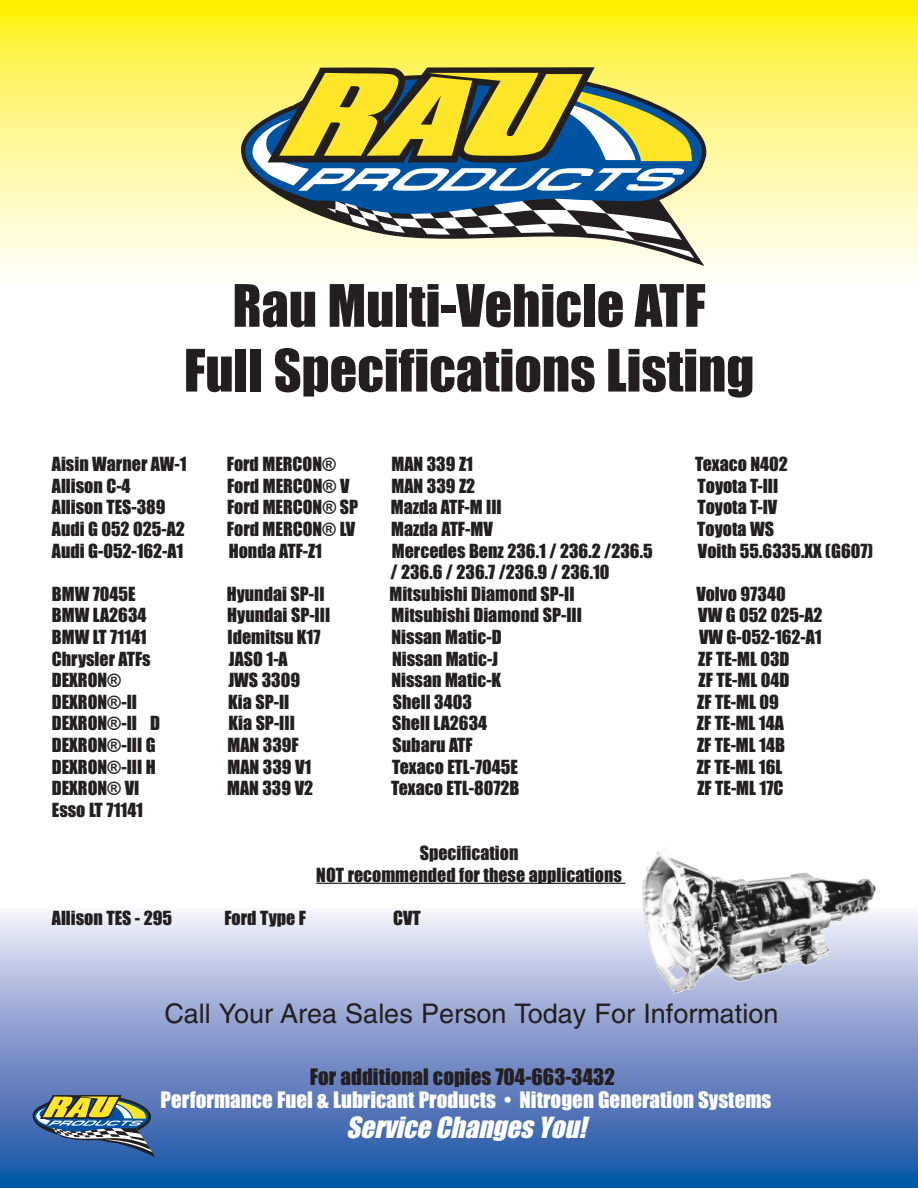
<style>
.page{position:relative;width:918px;height:1188px;background:#fff}
.page>*{position:absolute;margin:0;border:0;box-sizing:border-box;transform-origin:0 0}
.t1{font:54px/64.8px "Impact";color:#231f20;text-align:center}
.t2{font:27px "Helvetica";color:#231f20}
.t3{font:italic 27px "Impact";color:#fff}
.t4{font:21px "Impact";color:#fff}
.t5{font:21px "Impact";color:#231f20}
.t6{font:18px/21.6px "Impact";color:#231f20;text-align:center}
</style>
<div class="page">
<svg style="left:0;top:0;width:918px;height:275px;background:#fff67c"></svg>
<svg style="left:0;top:904px;width:918px;height:284px;background:#819aca"></svg>
<svg style="left:241px;top:73px;width:465px;height:193px;background:#faf8e3"></svg>
<svg style="left:694px;top:77px;width:12px;height:138px;background:#c3c78a"></svg>
<svg style="left:241px;top:67px;width:453px;height:191px;background:#a1a97c"></svg>
<svg style="left:33px;top:1095px;width:122px;height:62px;background:#647d84"></svg>
<hr style="left:316px;top:883px;width:309px;height:1px;background:#231f20">
<img style="left:666px;top:856px;width:210px;height:69px">
<h1 class="t1" style="left:184px;top:277px;width:572px">Rau Multi-Vehicle ATF<br>Full Specifications Listing</h1>
<p class="t6" style="left:52px;top:455px;width:136px">Aisin Warner AW-1</p>
<p class="t6" style="left:227px;top:455px;width:111px">Ford MERCON®</p>
<p class="t6" style="left:391px;top:455px;width:83px">MAN 339 Z1</p>
<p class="t6" style="left:695px;top:455px;width:94px">Texaco N402</p>
<p class="t6" style="left:52px;top:476px;width:80px">Allison C-4</p>
<p class="t6" style="left:227px;top:476px;width:124px">Ford MERCON® V</p>
<p class="t6" style="left:392px;top:476px;width:85px">MAN 339 Z2</p>
<p class="t6" style="left:698px;top:476px;width:82px">Toyota T-III</p>
<p class="t6" style="left:52px;top:498px;width:115px">Allison TES-389</p>
<p class="t6" style="left:227px;top:498px;width:133px">Ford MERCON® SP</p>
<p class="t6" style="left:391px;top:498px;width:113px">Mazda ATF-M III</p>
<p class="t6" style="left:697px;top:498px;width:81px">Toyota T-IV</p>
<p class="t6" style="left:52px;top:519px;width:135px">Audi G 052 025-A2</p>
<p class="t6" style="left:227px;top:519px;width:130px">Ford MERCON® LV</p>
<p class="t6" style="left:391px;top:519px;width:103px">Mazda ATF-MV</p>
<p class="t6" style="left:697px;top:519px;width:78px">Toyota WS</p>
<p class="t6" style="left:52px;top:541px;width:133px">Audi G-052-162-A1</p>
<p class="t6" style="left:229px;top:541px;width:95px">Honda ATF-Z1</p>
<p class="t6" style="left:392px;top:541px;width:262px">Mercedes Benz 236.1 / 236.2 /236.5</p>
<p class="t6" style="left:698px;top:541px;width:177px">Voith 55.6335.XX (G607)</p>
<p class="t6" style="left:390px;top:563px;width:221px">/ 236.6 / 236.7 /236.9 / 236.10</p>
<p class="t6" style="left:52px;top:584px;width:85px">BMW 7045E</p>
<p class="t6" style="left:227px;top:584px;width:99px">Hyundai SP-II</p>
<p class="t6" style="left:389px;top:584px;width:187px">Mitsubishi Diamond SP-II</p>
<p class="t6" style="left:696px;top:584px;width:91px">Volvo 97340</p>
<p class="t6" style="left:52px;top:606px;width:96px">BMW LA2634</p>
<p class="t6" style="left:227px;top:606px;width:104px">Hyundai SP-III</p>
<p class="t6" style="left:392px;top:606px;width:192px">Mitsubishi Diamond SP-III</p>
<p class="t6" style="left:698px;top:606px;width:126px">VW G 052 025-A2</p>
<p class="t6" style="left:52px;top:627px;width:96px">BMW LT 71141</p>
<p class="t6" style="left:228px;top:627px;width:94px">Idemitsu K17</p>
<p class="t6" style="left:392px;top:627px;width:112px">Nissan Matic-D</p>
<p class="t6" style="left:699px;top:627px;width:124px">VW G-052-162-A1</p>
<p class="t6" style="left:52px;top:649px;width:100px">Chrysler ATFs</p>
<p class="t6" style="left:229px;top:649px;width:61px">JASO 1-A</p>
<p class="t6" style="left:392px;top:649px;width:108px">Nissan Matic-J</p>
<p class="t6" style="left:698px;top:649px;width:93px">ZF TE-ML 03D</p>
<p class="t6" style="left:52px;top:671px;width:71px">DEXRON®</p>
<p class="t6" style="left:228px;top:671px;width:73px">JWS 3309</p>
<p class="t6" style="left:391px;top:671px;width:111px">Nissan Matic-K</p>
<p class="t6" style="left:699px;top:671px;width:92px">ZF TE-ML 04D</p>
<p class="t6" style="left:52px;top:692px;width:87px">DEXRON®-II</p>
<p class="t6" style="left:228px;top:692px;width:63px">Kia SP-II</p>
<p class="t6" style="left:393px;top:692px;width:81px">Shell 3403</p>
<p class="t6" style="left:697px;top:692px;width:83px">ZF TE-ML 09</p>
<p class="t6" style="left:52px;top:714px;width:110px">DEXRON®-II D</p>
<p class="t6" style="left:229px;top:714px;width:68px">Kia SP-III</p>
<p class="t6" style="left:392px;top:714px;width:97px">Shell LA2634</p>
<p class="t6" style="left:697px;top:714px;width:89px">ZF TE-ML 14A</p>
<p class="t6" style="left:52px;top:735px;width:105px">DEXRON®-III G</p>
<p class="t6" style="left:228px;top:735px;width:73px">MAN 339F</p>
<p class="t6" style="left:393px;top:735px;width:82px">Subaru ATF</p>
<p class="t6" style="left:697px;top:735px;width:89px">ZF TE-ML 14B</p>
<p class="t6" style="left:52px;top:757px;width:105px">DEXRON®-III H</p>
<p class="t6" style="left:228px;top:757px;width:85px">MAN 339 V1</p>
<p class="t6" style="left:392px;top:757px;width:127px">Texaco ETL-7045E</p>
<p class="t6" style="left:697px;top:757px;width:87px">ZF TE-ML 16L</p>
<p class="t6" style="left:52px;top:779px;width:89px">DEXRON® VI</p>
<p class="t6" style="left:227px;top:779px;width:88px">MAN 339 V2</p>
<p class="t6" style="left:391px;top:779px;width:130px">Texaco ETL-8072B</p>
<p class="t6" style="left:697px;top:779px;width:87px">ZF TE-ML 17C</p>
<p class="t6" style="left:52px;top:800px;width:93px">Esso LT 71141</p>
<p class="t6" style="left:316px;top:843px;width:307px">Specification<br>NOT recommended for these applications</p>
<p class="t6" style="left:52px;top:908px;width:122px">Allison TES - 295</p>
<p class="t6" style="left:224px;top:908px;width:83px">Ford Type F</p>
<p class="t6" style="left:393px;top:908px;width:29px">CVT</p>
<h2 class="t2" style="left:164px;top:1004px;width:615px">Call Your Area Sales Person Today For Information</h2>
<p class="t5" style="left:310px;top:1070px;width:307px">For additional copies 704-663-3432</p>
<p class="t4" style="left:161px;top:1093px;width:612px">Performance Fuel &amp; Lubricant Products • Nitrogen Generation Systems</p>
<h2 class="t3" style="left:346px;top:1119px;width:241px">Service Changes You!</h2>
</div>
